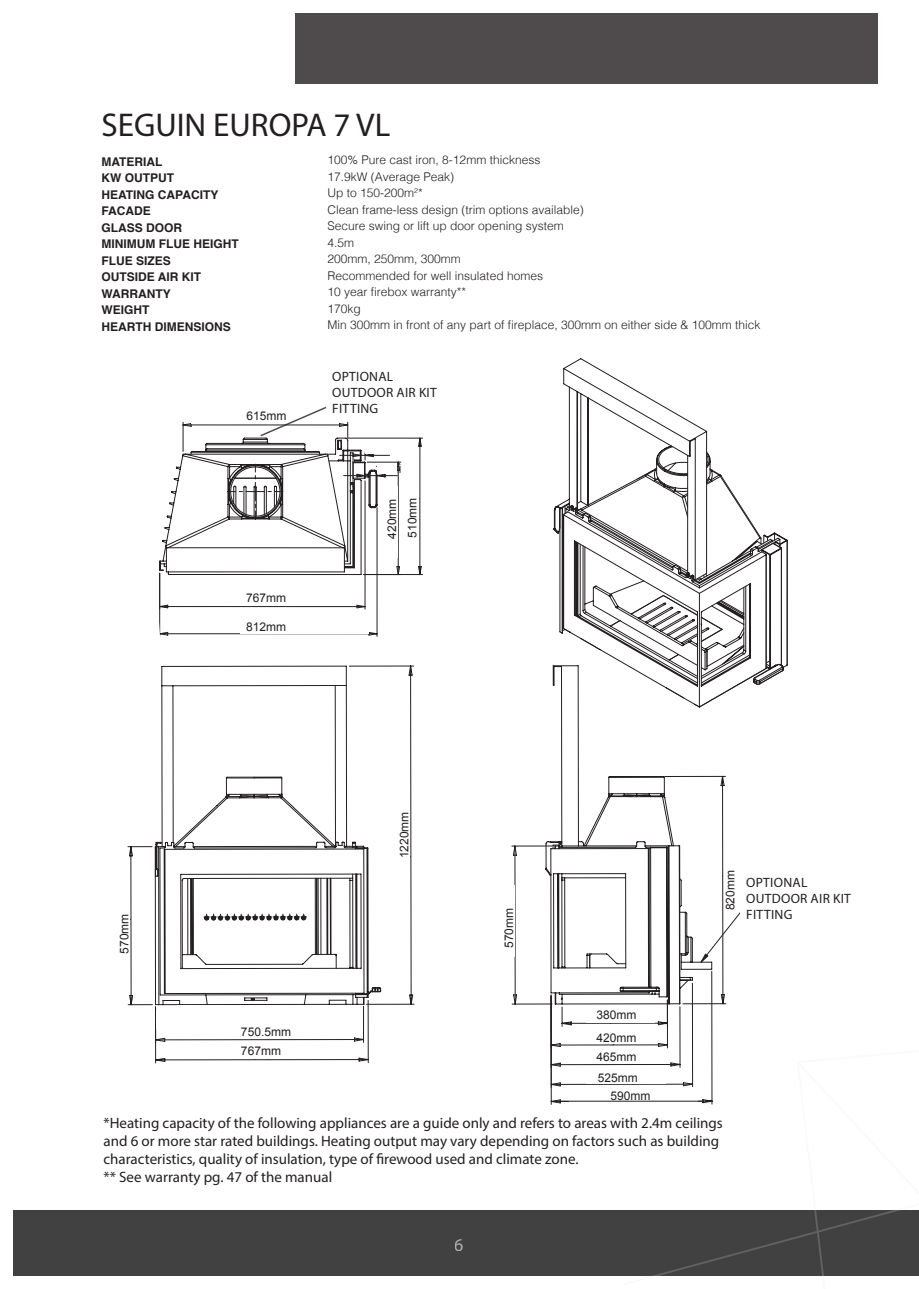
<style>
.page{position:relative;width:919px;height:1289px;background:#fff}
.page>*{position:absolute;margin:0;border:0;box-sizing:border-box;transform-origin:0 0}
.t1{font:33px "Myriad Pro";color:#231f20}
.t2{font:18px "Myriad Pro";color:#fff}
.t3{font:15px/18px "Myriad Pro";color:#231f20}
.t4{font:13.5px/16.2px "Myriad Pro";letter-spacing:.02em;color:#231f20}
.t5{font:300 12px/16.5px "Helvetica";color:#231f20}
.t6{font:700 12px/16.5px "Helvetica";color:#231f20}
.t7{font:12px/19.2px "Arial";color:#231f20}
</style>
<div class="page">
<div style="left:13px;top:1210px;width:893px;height:66px;background:#414142"></div>
<svg style="left:652px;top:1210px;width:266px;height:66px"></svg>
<div style="left:295px;top:13px;width:582px;height:71px;background:#4f4b4c"></div>
<svg style="left:561px;top:708px;width:18px;height:67px"></svg>
<svg style="left:550px;top:775px;width:176px;height:70px"></svg>
<svg style="left:511px;top:845px;width:229px;height:254px"></svg>
<svg style="left:127px;top:665px;width:288px;height:398px"></svg>
<div style="left:177px;top:1005px;width:177px;height:32px;background:#fff"></div>
<div style="left:227px;top:1043px;width:129px;height:15px;background:#fff"></div>
<div style="left:569px;top:1087px;width:129px;height:14px;background:#fff"></div>
<div style="left:576px;top:1028px;width:75px;height:16px;background:#fff"></div>
<div style="left:584px;top:1047px;width:80px;height:16px;background:#fff"></div>
<div style="left:586px;top:1067px;width:80px;height:16px;background:#fff"></div>
<div style="left:586px;top:1008px;width:68px;height:14px;background:#fff"></div>
<div style="left:700px;top:846px;width:22px;height:72px;background:#fff"></div>
<div style="left:496px;top:885px;width:18px;height:71px;background:#fff"></div>
<div style="left:395px;top:838px;width:15px;height:72px;background:#fff"></div>
<div style="left:116px;top:896px;width:14px;height:72px;background:#fff"></div>
<svg style="left:159px;top:406px;width:264px;height:231px"></svg>
<svg style="left:552px;top:358px;width:236px;height:350px"></svg>
<svg style="left:552px;top:527px;width:193px;height:140px"></svg>
<hr style="left:560px;top:1100px;width:143px;height:1px;background:#231f20">
<div style="left:156px;top:1009px;width:54px;height:19px;background:#fff"></div>
<h1 class="t1" style="left:101px;top:105px;width:290px">SEGUIN EUROPA 7 VL</h1>
<p class="t6" style="left:101px;top:154px;width:139px">MATERIAL<br>KW OUTPUT<br>HEATING CAPACITY<br>FACADE<br>GLASS DOOR<br>MINIMUM FLUE HEIGHT<br>FLUE SIZES<br>OUTSIDE AIR KIT<br>WARRANTY<br>WEIGHT<br>HEARTH DIMENSIONS</p>
<p class="t5" style="left:327px;top:151px;width:434px">100% Pure cast iron, 8-12mm thickness<br>17.9kW (Average Peak)<br>Up to 150-200m<sup>2</sup>*<br>Clean frame-less design (trim options available)<br>Secure swing or lift up door opening system<br>4.5m<br>200mm, 250mm, 300mm<br>Recommended for well insulated homes<br>10 year firebox warranty**<br>170kg<br>Min 300mm in front of any part of fireplace, 300mm on either side &amp; 100mm thick</p>
<p class="t7" style="left:246px;top:406px;width:42px">615mm</p>
<p class="t7" style="left:246px;top:588px;width:42px">767mm</p>
<p class="t7" style="left:246px;top:617px;width:42px">812mm</p>
<p class="t4" style="left:332px;top:368px;width:106px">OPTIONAL<br>OUTDOOR AIR KIT<br>FITTING</p>
<p class="t7" style="left:381px;top:538px;width:42px;line-height:20.5px;rotate:-90deg">420mm<br>510mm</p>
<p class="t7" style="left:115px;top:953px;width:42px;rotate:-90deg">570mm</p>
<p class="t7" style="left:395px;top:858px;width:48px;rotate:-90deg">1220mm</p>
<p class="t7" style="left:499px;top:947px;width:42px;rotate:-90deg">570mm</p>
<p class="t7" style="left:721px;top:910px;width:42px;rotate:-90deg">820mm</p>
<p class="t4" style="left:746px;top:873px;width:106px">OPTIONAL<br>OUTDOOR AIR KIT<br>FITTING</p>
<p class="t7" style="left:241px;top:1022px;width:52px">750.5mm<br>767mm</p>
<p class="t7" style="left:596px;top:1003px;width:42px;line-height:22.8px">380mm<br>420mm</p>
<p class="t7" style="left:596px;top:1046px;width:43px;line-height:20.7px">465mm<br>525mm</p>
<p class="t7" style="left:610px;top:1085px;width:42px">590mm</p>
<p class="t3" style="left:103px;top:1113px;width:620px">*Heating capacity of the following appliances are a guide only and refers to areas with 2.4m ceilings and 6 or more star rated buildings. Heating output may vary depending on factors such as building characteristics, quality of insulation, type of firewood used and climate zone.<br>** See warranty pg. 47 of the manual</p>
<h2 class="t2" style="left:455px;top:1233px;width:11px">6</h2>
</div>
